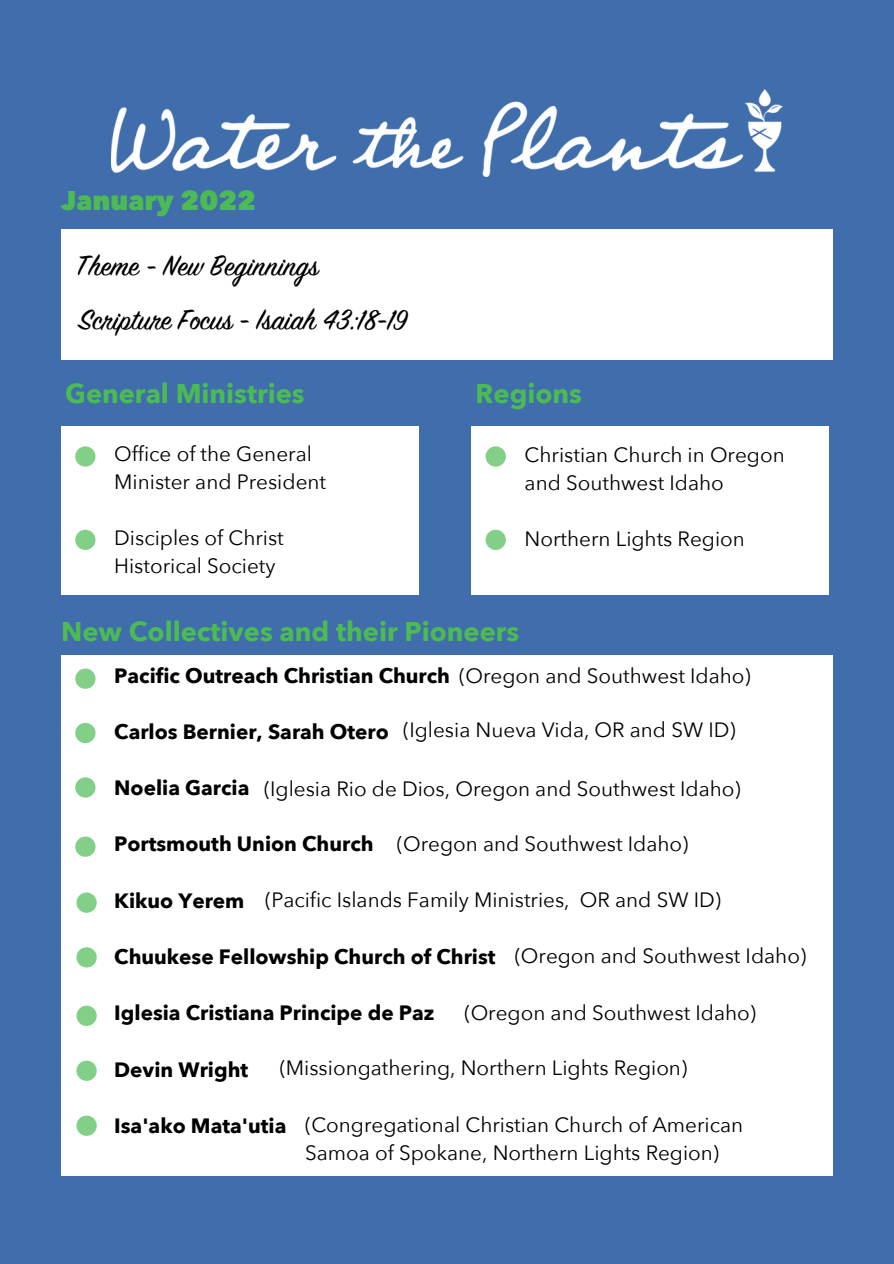
<style>
.page{position:relative;width:894px;height:1264px;background:#fff}
.page>*{position:absolute;margin:0;border:0;box-sizing:border-box;transform-origin:0 0}
.t1{font:31.5px "Sign Painter House Script";color:#000}
.t2{font:700 27px "Avenir Next";color:#4cbb54}
.t3{font:800 27px "Avenir Next";color:#4cbb54}
.t4{font:20.7px/28.2px "Avenir Next";color:#000}
.t5{font:700 20.7px "Avenir Next";color:#000}
.s1{font-weight:400}
</style>
<div class="page">
<div style="left:0;top:0;width:893px;height:1263px;background:#406dac"></div>
<div style="left:471px;top:426px;width:357px;height:168px;background:#fff"></div>
<div style="left:485px;top:446px;width:20px;height:20px;background:#82cf88;border-radius:50%"></div>
<svg style="left:485px;top:529px;width:20px;height:21px"></svg>
<img style="left:112px;top:89px;width:670px;height:87px">
<div style="left:61px;top:230px;width:771px;height:130px;background:#fff"></div>
<div style="left:61px;top:426px;width:357px;height:168px;background:#fff"></div>
<div style="left:75px;top:446px;width:20px;height:20px;background:#82cf88;border-radius:50%"></div>
<div style="left:75px;top:529px;width:20px;height:21px;background:#82cf88;border-radius:50%"></div>
<div style="left:61px;top:655px;width:771px;height:520px;background:#fff"></div>
<div style="left:75px;top:668px;width:20px;height:20px;background:#82cf88;border-radius:50%"></div>
<div style="left:75px;top:723px;width:20px;height:20px;background:#82cf88;border-radius:50%"></div>
<div style="left:75px;top:777px;width:20px;height:20px;background:#82cf88;border-radius:50%"></div>
<div style="left:75px;top:836px;width:20px;height:20px;background:#82cf88;border-radius:50%"></div>
<div style="left:76px;top:892px;width:21px;height:20px;background:#82cf88;border-radius:50%"></div>
<div style="left:76px;top:947px;width:21px;height:20px;background:#82cf88;border-radius:50%"></div>
<div style="left:76px;top:1005px;width:21px;height:20px;background:#82cf88;border-radius:50%"></div>
<div style="left:76px;top:1060px;width:21px;height:20px;background:#82cf88;border-radius:50%"></div>
<div style="left:76px;top:1115px;width:21px;height:20px;background:#82cf88;border-radius:50%"></div>
<p class="t3" style="left:61px;top:182px;width:197px">January 2022</p>
<p class="t1" style="left:76px;top:253px;width:243px">Theme - New Beginnings</p>
<p class="t1" style="left:78px;top:307px;width:330px">Scripture Focus - Isaiah 43:18-19</p>
<p class="t2" style="left:65px;top:376px;width:241px">General Ministries</p>
<p class="t4" style="left:114px;top:440px;width:199px">Office of the General</p>
<p class="t4" style="left:114px;top:468px;width:213px">Minister and President</p>
<p class="t4" style="left:114px;top:524px;width:171px">Disciples of Christ</p>
<p class="t4" style="left:114px;top:552px;width:163px">Historical Society</p>
<p class="t2" style="left:475px;top:376px;width:108px">Regions</p>
<p class="t4" style="left:524px;top:441px;width:261px">Christian Church in Oregon and Southwest Idaho</p>
<p class="t4" style="left:524px;top:525px;width:222px">Northern Lights Region</p>
<p class="t2" style="left:61px;top:613px;width:459px">New Collectives and their Pioneers</p>
<p class="t5" style="left:114px;top:661px;width:638px">Pacific Outreach Christian Church <span class="s1">(Oregon and Southwest Idaho)</span></p>
<p class="t5" style="left:114px;top:718px;width:276px">Carlos Bernier, Sarah Otero</p>
<p class="t5" style="left:114px;top:774px;width:137px">Noelia Garcia</p>
<p class="t4" style="left:403px;top:716px;width:334px">(Iglesia Nueva Vida, OR and SW ID)</p>
<p class="t4" style="left:264px;top:775px;width:478px">(Iglesia Rio de Dios, Oregon and Southwest Idaho)</p>
<p class="t5" style="left:114px;top:830px;width:261px">Portsmouth Union Church</p>
<p class="t4" style="left:397px;top:830px;width:293px">(Oregon and Southwest Idaho)</p>
<p class="t4" style="left:265px;top:886px;width:457px">(Pacific Islands Family Ministries, OR and SW ID)</p>
<p class="t5" style="left:114px;top:887px;width:132px">Kikuo Yerem</p>
<p class="t5" style="left:114px;top:943px;width:383px">Chuukese Fellowship Church of Christ</p>
<p class="t5" style="left:114px;top:999px;width:321px">Iglesia Cristiana Principe de Paz</p>
<p class="t5" style="left:114px;top:1056px;width:135px">Devin Wright</p>
<p class="t5" style="left:114px;top:1112px;width:174px">Isa'ako Mata'utia</p>
<p class="t4" style="left:514px;top:942px;width:293px">(Oregon and Southwest Idaho)</p>
<p class="t4" style="left:464px;top:999px;width:293px">(Oregon and Southwest Idaho)</p>
<p class="t4" style="left:279px;top:1054px;width:409px">(Missiongathering, Northern Lights Region)</p>
<p class="t4" style="left:305px;top:1111px;width:439px">(Congregational Christian Church of American<br>Samoa of Spokane, Northern Lights Region)</p>
</div>
